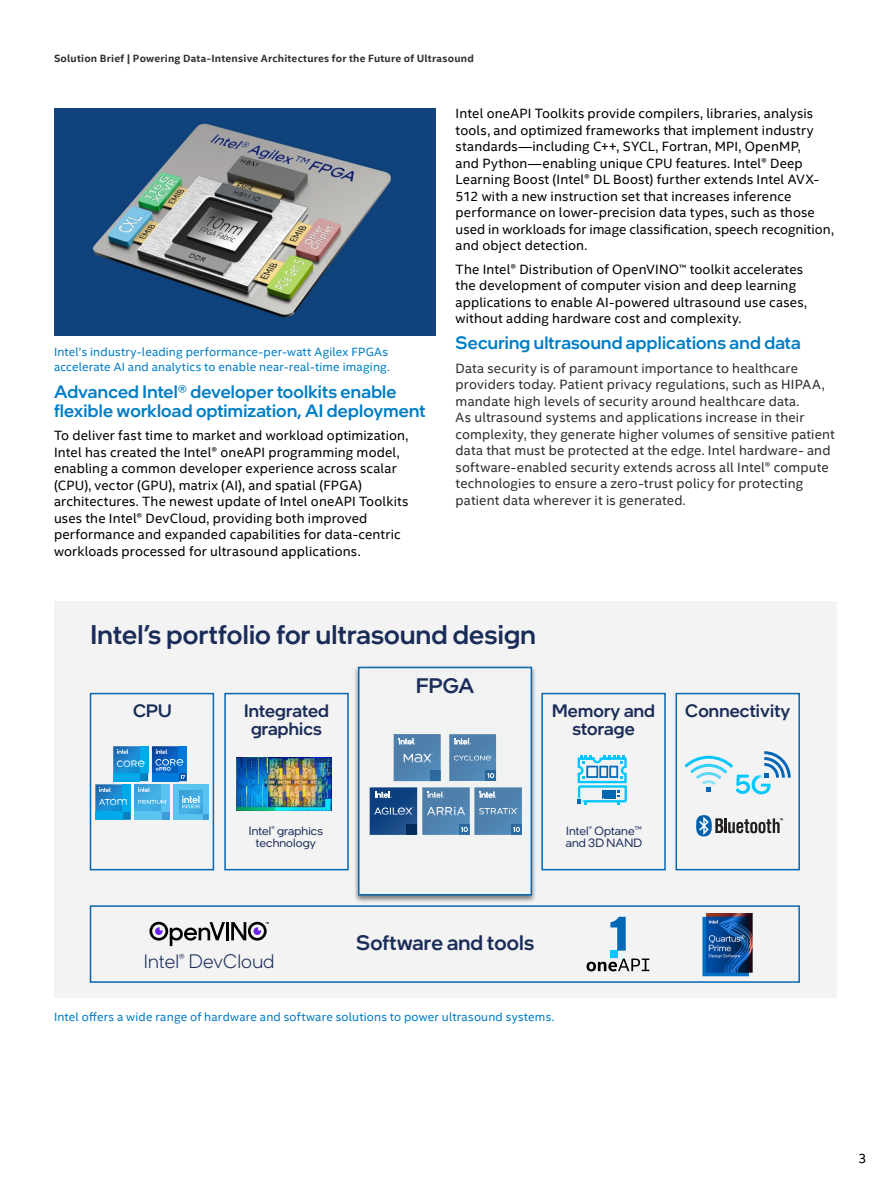
<style>
.page{position:relative;width:891px;height:1188px;background:#fff}
.page>*{position:absolute;margin:0;border:0;box-sizing:border-box;transform-origin:0 0}
.t1{font:500 27px "Intel One Display";letter-spacing:.01em;color:#1a2c58}
.t2{font:500 21px "Intel One Display";letter-spacing:.01em;color:#1a2c58}
.t3{font:300 19.5px "Intel One Display";letter-spacing:.01em;color:#1a2c58}
.t4{font:500 18px/19.5px "Intel One Display";letter-spacing:.015em;color:#007dc5}
.t5{font:500 18px/18px "Intel One Display";letter-spacing:.01em;color:#1a2c58;text-align:center}
.t6{font:13.5px/16.5px "Intel Clear";letter-spacing:.01em;color:#000}
.t7{font:13.5px/16.5px "Intel Clear";letter-spacing:.01em;color:#2e2f2f}
.t8{font:12px/15px "Intel Clear";letter-spacing:.015em;color:#007dc5}
.t9{font:12px/12px "Intel One Display";letter-spacing:.01em;color:#1a2c58;text-align:center}
.t10{font:700 10.5px "Intel Clear";letter-spacing:.02em;color:#2e2f2f}
</style>
<div class="page">
<img style="left:54px;top:108px;width:381px;height:228px">
<div style="left:54px;top:601px;width:783px;height:396px;background:#f3f3f3"></div>
<div style="left:90px;top:693px;width:124px;height:177px;border:2px solid #0a69b3"></div>
<div style="left:224px;top:693px;width:125px;height:177px;border:2px solid #0a69b3"></div>
<div style="left:541px;top:693px;width:125px;height:177px;border:2px solid #0a69b3"></div>
<img style="left:355px;top:666px;width:180px;height:236px">
<div style="left:359px;top:668px;width:172px;height:227px;background:#f1f2f2"></div>
<div style="left:358px;top:667px;width:174px;height:229px;border:2px solid #0a69b3"></div>
<div style="left:676px;top:693px;width:124px;height:177px;border:2px solid #0a69b3"></div>
<div style="left:90px;top:905px;width:710px;height:78px;border:2px solid #0a69b3"></div>
<svg style="left:95px;top:746px;width:114px;height:74px"></svg>
<svg style="left:394px;top:734px;width:47px;height:47px;background:#5989b3"></svg>
<svg style="left:449px;top:734px;width:47px;height:47px;background:#5989b3"></svg>
<svg style="left:370px;top:787px;width:152px;height:48px;background:#537fab"></svg>
<svg style="left:578px;top:756px;width:49px;height:27px"></svg>
<svg style="left:603px;top:802px;width:17px;height:3px"></svg>
<img style="left:578px;top:785px;width:49px;height:17px">
<svg style="left:577px;top:800px;width:10px;height:5px"></svg>
<svg style="left:684px;top:756px;width:66px;height:38px"></svg>
<img style="left:752px;top:775px;width:19px;height:19px">
<svg style="left:761px;top:751px;width:30px;height:30px"></svg>
<img style="left:237px;top:758px;width:95px;height:52px">
<img style="left:702px;top:913px;width:51px;height:64px">
<svg style="left:696px;top:815px;width:87px;height:21px"></svg>
<hr style="left:226px;top:922px;width:3px;height:18px;background:#000">
<svg style="left:149px;top:922px;width:76px;height:24px"></svg>
<svg style="left:231px;top:922px;width:38px;height:19px"></svg>
<svg style="left:587px;top:959px;width:62px;height:12px"></svg>
<div style="left:610px;top:951px;width:7px;height:7px;background:#00c7fd"></div>
<svg style="left:610px;top:917px;width:16px;height:34px"></svg>
<p class="t10" style="left:54px;top:51px;width:421px">Solution Brief | Powering Data-Intensive Architectures for the Future of Ultrasound</p>
<p class="t8" style="left:54px;top:344px;width:337px">Intel’s industry-leading performance-per-watt Agilex FPGAs accelerate AI and analytics to enable near-real-time imaging.</p>
<h3 class="t4" style="left:54px;top:381px;width:373px">Advanced Intel® developer toolkits enable flexible workload optimization, AI deployment</h3>
<p class="t6" style="left:54px;top:427px;width:356px">To deliver fast time to market and workload optimization, Intel has created the Intel® oneAPI programming model, enabling a common developer experience across scalar (CPU), vector (GPU), matrix (AI), and spatial (FPGA) architectures. The newest update of Intel oneAPI Toolkits uses the Intel® DevCloud, providing both improved performance and expanded capabilities for data-centric workloads processed for ultrasound applications.</p>
<p class="t6" style="left:456px;top:105px;width:380px">Intel oneAPI Toolkits provide compilers, libraries, analysis tools, and optimized frameworks that implement industry standards—including C++, SYCL, Fortran, MPI, OpenMP,<br>and Python—enabling unique CPU features. Intel® Deep Learning Boost (Intel® DL Boost) further extends Intel AVX-512 with a new instruction set that increases inference performance on lower-precision data types, such as those used in workloads for image classification, speech recognition, and object detection.</p>
<p class="t6" style="left:456px;top:260px;width:353px">The Intel® Distribution of OpenVINO™ toolkit accelerates the development of computer vision and deep learning applications to enable AI-powered ultrasound use cases, without adding hardware cost and complexity.</p>
<h3 class="t4" style="left:456px;top:333px;width:347px">Securing ultrasound applications and data</h3>
<p class="t7" style="left:456px;top:359px;width:381px">Data security is of paramount importance to healthcare providers today. Patient privacy regulations, such as HIPAA, mandate high levels of security around healthcare data.<br>As ultrasound systems and applications increase in their complexity, they generate higher volumes of sensitive patient data that must be protected at the edge. Intel hardware- and software-enabled security extends across all Intel® compute technologies to ensure a zero-trust policy for protecting patient data wherever it is generated.</p>
<h1 class="t1" style="left:91px;top:618px;width:447px">Intel’s portfolio for ultrasound design</h1>
<h3 class="t5" style="left:133px;top:701px;width:40px">CPU</h3>
<h3 class="t5" style="left:244px;top:701px;width:87px">Integrated graphics</h3>
<h2 class="t2" style="left:416px;top:673px;width:60px">FPGA</h2>
<h3 class="t5" style="left:552px;top:701px;width:104px">Memory and storage</h3>
<h3 class="t5" style="left:685px;top:701px;width:107px">Connectivity</h3>
<p class="t9" style="left:249px;top:824px;width:76px">Intel<sup>®</sup> graphics technology</p>
<p class="t9" style="left:566px;top:824px;width:78px;text-align:left">Intel<sup>®</sup> Optane™ and 3D NAND</p>
<h3 class="t3" style="left:144px;top:950px;width:132px">Intel<sup>®</sup> DevCloud</h3>
<h2 class="t2" style="left:356px;top:930px;width:180px">Software and tools</h2>
<p class="t8" style="left:54px;top:1009px;width:502px">Intel offers a wide range of hardware and software solutions to power ultrasound systems.</p>
<p class="t6" style="left:858px;top:1150px;width:10px">3</p>
</div>
